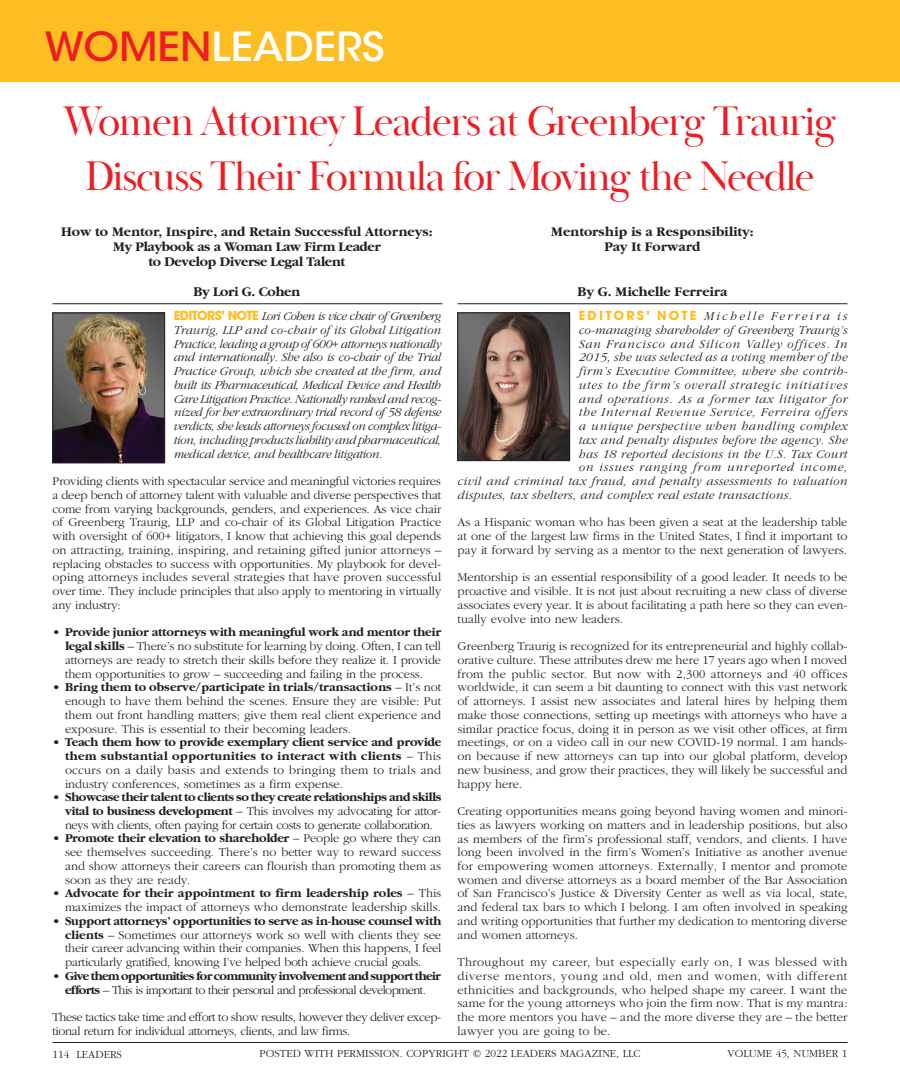
<style>
.page{position:relative;width:900px;height:1080px;background:#fff}
.page>*{position:absolute;margin:0;border:0;box-sizing:border-box;transform-origin:0 0}
.t1{font:42.5px/55px "Baskerville Poster PT";letter-spacing:-.04em;color:#ee1d23;text-align:center}
.t2{font:500 40px "ITC Avant Garde Std";color:#fff;scale:1.05 1}
.t3{font:700 13.75px/15px "Garamond";color:#231f20;text-align:center}
.t4{font:700 13.75px "Garamond";letter-spacing:-.02em;color:#231f20}
.t5{font:300 12.5px/13.8px "Garamond";color:#231f20;text-align:justify}
.t6{font:italic 300 12.5px/13.8px "Garamond";letter-spacing:.025em;color:#231f20;text-align:justify}
.t7{font:700 12.5px/13.8px "Garamond";letter-spacing:-.05em;color:#231f20;text-align:justify}
.t8{font:italic 300 12.5px "Garamond";letter-spacing:.065em;color:#231f20}
.t9{font:300 12.5px/13.8px "Garamond";letter-spacing:-.03em;color:#231f20}
.t10{font:italic 300 12.5px "Garamond";letter-spacing:.005em;color:#231f20}
.t11{font:italic 300 12.5px "Garamond";letter-spacing:.05em;color:#231f20}
.t12{font:italic 300 12.5px "Garamond";letter-spacing:.045em;color:#231f20}
.t13{font:italic 300 12.5px "Garamond";letter-spacing:.18em;color:#231f20}
.t14{font:300 11.25px "Garamond";color:#231f20}
.s1{color:#ee1d23}
.s2{font-family:"ITC Avant Garde Pro";font-weight:700;font-style:normal;color:#fdbe23}
.s3{font-weight:700}
.s4{font-weight:300}
</style>
<div class="page">
<div style="left:0;top:0;width:900px;height:81px;background:#fdbe23"></div>
<img style="left:460px;top:315px;width:108px;height:144px">
<div style="left:458px;top:313px;width:112px;height:148px;border:1px solid #231f20"></div>
<img style="left:54px;top:315px;width:109px;height:146px">
<div style="left:52px;top:313px;width:113px;height:150px;border:1px solid #231f20"></div>
<hr style="left:458px;top:303px;width:390px;height:1px;background:#231f20">
<hr style="left:52px;top:303px;width:390px;height:1px;background:#231f20">
<hr style="left:52px;top:1042px;width:796px;height:1px;background:#231f20">
<h2 class="t2" style="left:45px;top:22px;width:325px"><span class="s1">WOMEN</span>LEADERS</h2>
<h1 class="t1" style="left:63px;top:94px;width:775px">Women Attorney Leaders at Greenberg Traurig<br>Discuss Their Formula for Moving the Needle</h1>
<p class="t3" style="left:61px;top:224px;width:373px">How to Mentor, Inspire, and Retain Successful Attorneys:<br>My Playbook as a Woman Law Firm Leader<br>to Develop Diverse Legal Talent</p>
<p class="t4" style="left:194px;top:284px;width:108px">By Lori G. Cohen</p>
<p class="t6" style="left:174px;top:309px;width:269px"><span class="s2">EDITORS’ NOTE</span> Lori Cohen is vice chair of Greenberg Traurig, LLP and co-chair of its Global Litigation Practice, leading a group of 600+ attorneys nationally and internationally. She also is co-chair of the Trial Practice Group, which she created at the firm, and built its Pharmaceutical, Medical Device and Health Care Litigation Practice. Nationally ranked and recog&shy;nized for her extraordinary trial record of 58 defense verdicts, she leads attorneys focused on complex litiga&shy;tion, including products liability and pharmaceutical, medical device, and healthcare litigation.</p>
<p class="t5" style="left:52px;top:474px;width:390px">Providing clients with spectacular service and meaningful victories requires a deep bench of attorney talent with valuable and diverse perspectives that come from varying backgrounds, genders, and experiences. As vice chair of Greenberg Traurig, LLP and co-chair of its Global Litigation Practice with oversight of 600+ litigators, I know that achieving this goal depends on attracting, training, inspiring, and retaining gifted junior attorneys – replacing obstacles to success with opportunities. My playbook for devel&shy;oping attorneys includes several strategies that have proven successful over time. They include principles that also apply to mentoring in virtually any industry:</p>
<p class="t5" style="left:65px;top:626px;width:378px;text-indent:-12px"><span class="s3">• Provide junior attorneys with meaningful work and mentor their legal skills</span> – There’s no substitute for learning by doing. Often, I can tell attorneys are ready to stretch their skills before they realize it. I provide them opportunities to grow – succeeding and failing in the process.</p>
<p class="t5" style="left:65px;top:681px;width:378px;text-indent:-12px"><span class="s3">• Bring them to observe/participate in trials/transactions</span> – It’s not enough to have them behind the scenes. Ensure they are visible: Put them out front handling matters; give them real client experience and exposure. This is essential to their becoming leaders.</p>
<p class="t7" style="left:65px;top:736px;width:378px;text-indent:-12px">• Teach them how to provide exemplary client service and provide them substantial opportunities to interact with clients <span class="s4">– This occurs on a daily basis and extends to bringing them to trials and industry conferences, sometimes as a firm expense.</span></p>
<p class="t5" style="left:65px;top:791px;width:378px;text-indent:-12px"><span class="s3">• Showcase their talent to clients so they create relationships and skills vital to business development</span> – This involves my advocating for attor&shy;neys with clients, often paying for certain costs to generate collaboration.</p>
<p class="t5" style="left:65px;top:832px;width:378px;text-indent:-12px"><span class="s3">• Promote their elevation to shareholder</span> – People go where they can see themselves succeeding. There’s no better way to reward success and show attorneys their careers can flourish than promoting them as soon as they are ready.</p>
<p class="t5" style="left:52px;top:887px;width:390px;text-align:right"><span class="s3">• Advocate for their appointment to firm leadership roles</span> – This maximizes the impact of attorneys who demonstrate leadership skills.</p>
<p class="t5" style="left:65px;top:914px;width:378px;text-indent:-12px"><span class="s3">• Support attorneys’ opportunities to serve as in-house counsel with clients</span> – Sometimes our attorneys work so well with clients they see their career advancing within their companies. When this happens, I feel particularly gratified, knowing I’ve helped both achieve crucial goals.</p>
<p class="t7" style="left:52px;top:969px;width:390px;text-align:center">• Give them opportunities for community involvement and support their efforts <span class="s4">– This is important to their personal and professional development.</span></p>
<p class="t9" style="left:52px;top:1011px;width:390px">These tactics take time and effort to show results, however they deliver excep&shy;tional return for individual attorneys, clients, and law firms.</p>
<p class="t3" style="left:551px;top:224px;width:204px">Mentorship is a Responsibility:<br>Pay It Forward</p>
<p class="t3" style="left:578px;top:284px;width:151px">By G. Michelle Ferreira</p>
<p class="t13" style="left:579px;top:310px;width:270px"><span class="s2">EDITORS’ NOTE</span> Michelle Ferreira is</p>
<p class="t10" style="left:579px;top:323px;width:270px">co-managing shareholder of Greenberg Traurig’s</p>
<p class="t8" style="left:579px;top:337px;width:270px">San Francisco and Silicon Valley offices. In</p>
<p class="t6" style="left:579px;top:351px;width:270px">2015, she was selected as a voting member of the</p>
<p class="t6" style="left:579px;top:364px;width:270px">firm’s Executive Committee, where she contrib-</p>
<p class="t8" style="left:579px;top:378px;width:270px">utes to the firm’s overall strategic initiatives</p>
<p class="t11" style="left:579px;top:392px;width:270px">and operations. As a former tax litigator for</p>
<p class="t8" style="left:579px;top:406px;width:270px">the Internal Revenue Service, Ferreira offers</p>
<p class="t12" style="left:579px;top:420px;width:271px">a unique perspective when handling complex</p>
<p class="t6" style="left:579px;top:433px;width:270px">tax and penalty disputes before the agency. She</p>
<p class="t6" style="left:579px;top:447px;width:271px">has 18 reported decisions in the U.S. Tax Court</p>
<p class="t8" style="left:579px;top:461px;width:270px">on issues ranging from unreported income,</p>
<p class="t6" style="left:458px;top:474px;width:392px">civil and criminal tax fraud, and penalty assessments to valuation</p>
<p class="t6" style="left:458px;top:488px;width:336px">disputes, tax shelters, and complex real estate transactions.</p>
<p class="t5" style="left:458px;top:516px;width:392px">As a Hispanic woman who has been given a seat at the leadership table at one of the largest law firms in the United States, I find it important to pay it forward by serving as a mentor to the next generation of lawyers.</p>
<p class="t5" style="left:458px;top:571px;width:392px">Mentorship is an essential responsibility of a good leader. It needs to be proactive and visible. It is not just about recruiting a new class of diverse associates every year. It is about facilitating a path here so they can even&shy;tually evolve into new leaders.</p>
<p class="t5" style="left:458px;top:639px;width:392px">Greenberg Traurig is recognized for its entrepreneurial and highly collab&shy;orative culture. These attributes drew me here 17 years ago when I moved from the public sector. But now with 2,300 attorneys and 40 offices worldwide, it can seem a bit daunting to connect with this vast network of attorneys. I assist new associates and lateral hires by helping them make those connections, setting up meetings with attorneys who have a similar practice focus, doing it in person as we visit other offices, at firm meetings, or on a video call in our new COVID-19 normal. I am hands&shy;on because if new attorneys can tap into our global platform, develop new business, and grow their practices, they will likely be successful and happy here.</p>
<p class="t5" style="left:458px;top:804px;width:392px">Creating opportunities means going beyond having women and minori&shy;ties as lawyers working on matters and in leadership positions, but also as members of the firm’s professional staff, vendors, and clients. I have long been involved in the firm’s Women’s Initiative as another avenue for empowering women attorneys. Externally, I mentor and promote women and diverse attorneys as a board member of the Bar Association of San Francisco’s Justice &amp; Diversity Center as well as via local, state, and federal tax bars to which I belong. I am often involved in speaking and writing opportunities that further my dedication to mentoring diverse and women attorneys.</p>
<p class="t5" style="left:458px;top:956px;width:392px">Throughout my career, but especially early on, I was blessed with diverse mentors, young and old, men and women, with different ethnicities and backgrounds, who helped shape my career. I want the same for the young attorneys who join the firm now. That is my mantra: the more mentors you have – and the more diverse they are – the better lawyer you are going to be.</p>
<p class="t14" style="left:52px;top:1048px;width:71px">114 LEADERS</p>
<p class="t14" style="left:259px;top:1048px;width:383px">POSTED WITH PERMISSION. COPYRIGHT © 2022 LEADERS MAGAZINE, LLC</p>
<p class="t14" style="left:728px;top:1048px;width:121px">VOLUME 45, NUMBER 1</p>
</div>
